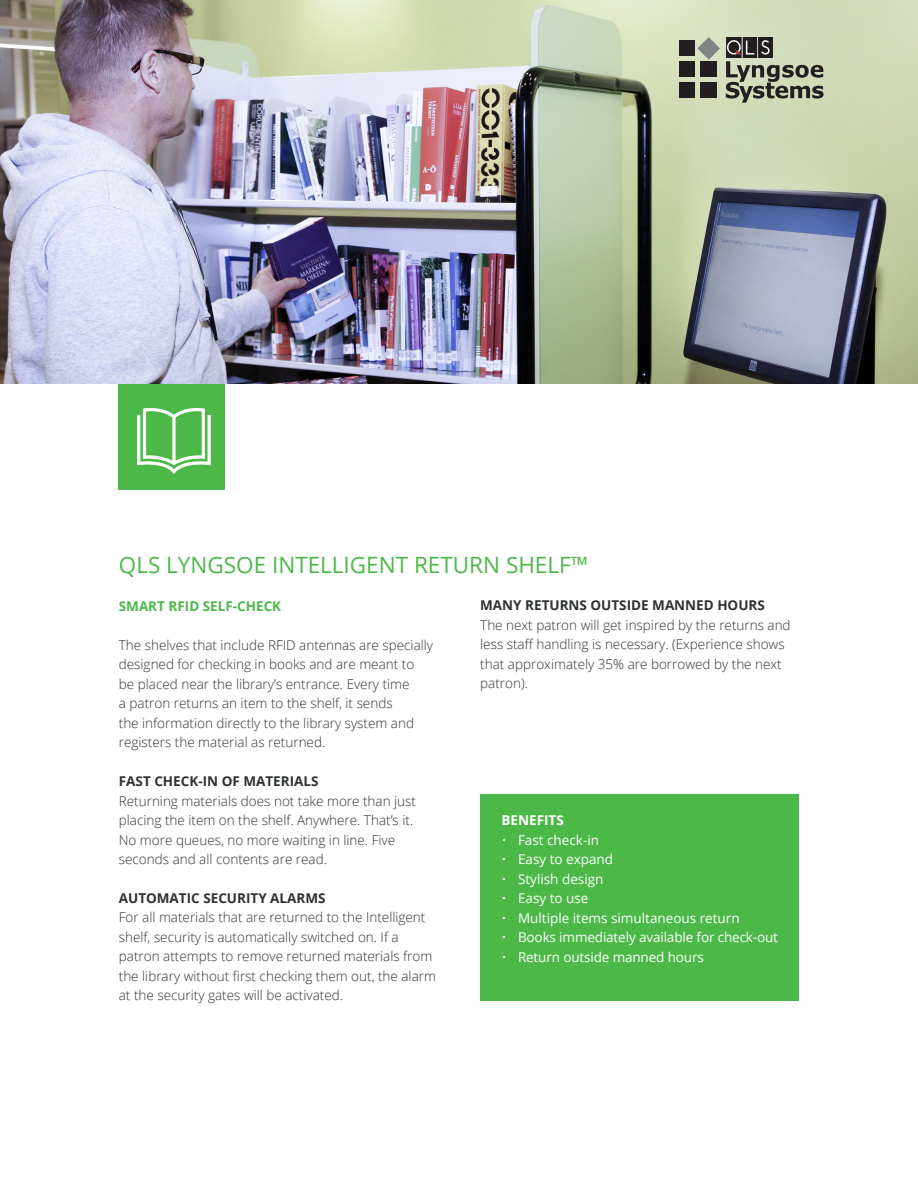
<style>
.page{position:relative;width:918px;height:1188px;background:#fff}
.page>*{position:absolute;margin:0;border:0;box-sizing:border-box;transform-origin:0 0}
.Case_sub-headline{font:22.5px "Open Sans";color:#4cb848}
.Bodytext_9_13_Dark_G{font:300 13.5px/19.5px "Open Sans";color:#2e3132}
.BOX__Bodytext_9_13_W{font:13.5px "Open Sans";color:#fff}
.Bodytext_9_13_Dark_G-2{font:700 13.5px "Open Sans";color:#2e3132}
.Bodytext_9_13_Dark_G-3{font:700 13.5px "Open Sans";color:#4cb848}
.BOX__Bodytext_9_13_W-2{font:700 13.5px "Open Sans";color:#fff}
.s1{font-style:inherit}
.s2{font-weight:300}
</style>
<div class="page">
<div style="left:119px;top:384px;width:106px;height:106px;background:#4cb848"></div>
<svg style="left:137px;top:408px;width:74px;height:66px"></svg>
<div style="left:480px;top:794px;width:319px;height:207px;background:#4cb848"></div>
<img style="left:0;top:0;width:918px;height:384px">
<svg style="left:697px;top:37px;width:23px;height:23px"></svg>
<div style="left:679px;top:40px;width:16px;height:16px;background:#231f20"></div>
<div style="left:679px;top:61px;width:16px;height:16px;background:#231f20"></div>
<div style="left:679px;top:82px;width:16px;height:16px;background:#231f20"></div>
<div style="left:701px;top:61px;width:16px;height:16px;background:#231f20"></div>
<div style="left:701px;top:82px;width:16px;height:16px;background:#231f20"></div>
<svg style="left:726px;top:61px;width:98px;height:42px;background:#8f947f"></svg>
<img style="left:726px;top:38px;width:47px;height:20px">
<p class="Case_sub-headline" style="left:119px;top:549px;width:471px"><span class="s1">QLS</span> LYNGSOE INTELLIGENT RETURN SHELF™</p>
<p class="Bodytext_9_13_Dark_G-3" style="left:119px;top:596px;width:164px">SMART RFID SELF-CHECK</p>
<p class="Bodytext_9_13_Dark_G" style="left:119px;top:635px;width:316px">The shelves that include RFID antennas are specially designed for checking in books and are meant to<br>be placed near the library’s entrance. Every time<br>a patron returns an item to the shelf, it sends<br>the information directly to the library system and registers the material as returned.</p>
<p class="Bodytext_9_13_Dark_G-2" style="left:119px;top:772px;width:201px">FAST CHECK-IN OF MATERIALS</p>
<p class="Bodytext_9_13_Dark_G" style="left:119px;top:791px;width:299px">Returning materials does not take more than just placing the item on the shelf. Anywhere. That’s it.<br>No more queues, no more waiting in line. Five seconds and all contents are read.</p>
<p class="Bodytext_9_13_Dark_G-2" style="left:119px;top:889px;width:208px">AUTOMATIC SECURITY ALARMS</p>
<p class="Bodytext_9_13_Dark_G" style="left:119px;top:907px;width:319px">For all materials that are returned to the Intelligent shelf, security is automatically switched on. If a patron attempts to remove returned materials from the library without first checking them out, the alarm at the security gates will be activated.</p>
<p class="Bodytext_9_13_Dark_G-2" style="left:480px;top:596px;width:286px">MANY RETURNS OUTSIDE MANNED HOURS</p>
<p class="Bodytext_9_13_Dark_G" style="left:480px;top:615px;width:312px">The next patron will get inspired by the returns and less staff handling is necessary. (Experience shows that approximately 35% are borrowed by the next patron).</p>
<p class="BOX__Bodytext_9_13_W-2" style="left:502px;top:811px;width:64px">BENEFITS</p>
<p class="BOX__Bodytext_9_13_W" style="left:502px;top:831px;width:99px"><span class="s2">•</span> Fast check-in</p>
<p class="BOX__Bodytext_9_13_W" style="left:502px;top:850px;width:113px"><span class="s2">•</span> Easy to expand</p>
<p class="BOX__Bodytext_9_13_W" style="left:502px;top:870px;width:103px"><span class="s2">•</span> Stylish design</p>
<p class="BOX__Bodytext_9_13_W" style="left:502px;top:889px;width:88px"><span class="s2">•</span> Easy to use</p>
<p class="BOX__Bodytext_9_13_W" style="left:502px;top:909px;width:240px"><span class="s2">•</span> Multiple items simultaneous return</p>
<p class="BOX__Bodytext_9_13_W" style="left:502px;top:928px;width:278px"><span class="s2">•</span> Books immediately available for check-out</p>
<p class="BOX__Bodytext_9_13_W" style="left:502px;top:948px;width:204px"><span class="s2">•</span> Return outside manned hours</p>
</div>
